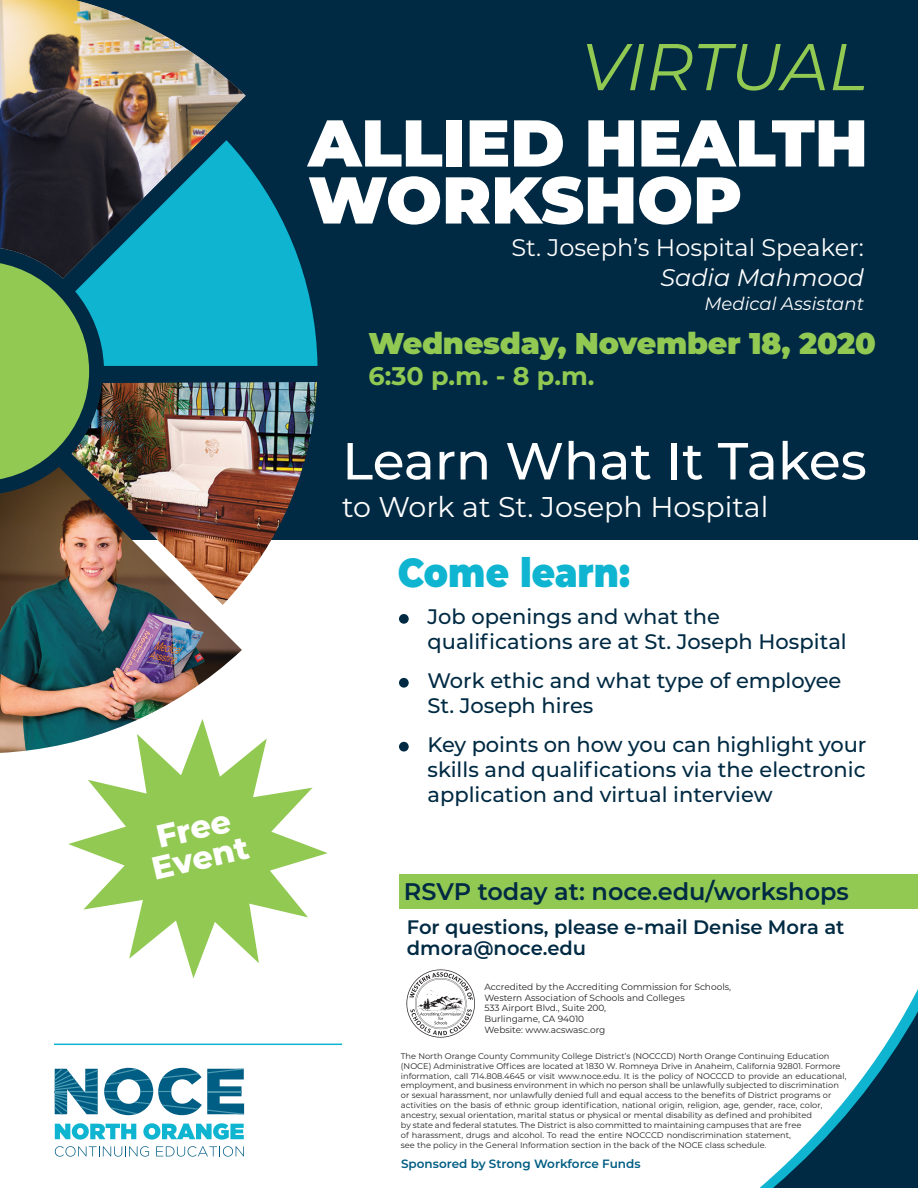
<style>
.page{position:relative;width:918px;height:1188px;background:#fff}
.page>*{position:absolute;margin:0;border:0;box-sizing:border-box;transform-origin:0 0}
.t1{font:900 66px "Montserrat";color:#fff}
.t2{font:italic 66px "Montserrat";letter-spacing:-.01em;color:#91c953}
.t3{font:500 52.05px "Montserrat";color:#fff}
.t4{font:900 40.5px "Montserrat";color:#0fb5d0;scale:.89 1}
.t5{font:800 32.1px "Montserrat";color:#fff}
.t6{font:900 30px "Montserrat";letter-spacing:-.01em;color:#91c953}
.t7{font:28.5px "Montserrat";color:#fff}
.t8{font:700 25.5px "Montserrat";color:#91c953}
.t9{font:600 24px "Montserrat";color:#002a43}
.t10{font:24px "Montserrat";color:#fff}
.t11{font:italic 24px "Montserrat";color:#fff}
.t12{font:500 21px/25.2px "Montserrat";color:#002a43}
.t13{font:600 19.5px "Montserrat";color:#002a43}
.t14{font:italic 18px "Montserrat";color:#fff}
.t15{font:600 12px "Montserrat";color:#005d83}
.t16{font:9px "Montserrat";color:#231f20}
.t17{font:8.25px/9.9px "Montserrat";color:#231f20}
</style>
<div class="page">
<div style="left:0;top:0;width:918px;height:540px;background:#002a43"></div>
<svg style="left:89px;top:163px;width:229px;height:203px;fill:#0fb5d0"></svg>
<img style="left:0;top:0;width:246px;height:279px">
<svg style="left:0;top:261px;width:89px;height:206px"></svg>
<img style="left:407px;top:970px;width:68px;height:67px">
<svg style="left:104px;top:1068px;width:140px;height:47px"></svg>
<svg style="left:55px;top:1069px;width:43px;height:45px"></svg>
<svg style="left:55px;top:1123px;width:81px;height:17px"></svg>
<svg style="left:143px;top:1123px;width:101px;height:17px"></svg>
<svg style="left:55px;top:1146px;width:94px;height:11px"></svg>
<svg style="left:156px;top:1146px;width:88px;height:11px"></svg>
<div style="left:399px;top:614px;width:10px;height:10px;background:#002a43;border-radius:50%"></div>
<div style="left:399px;top:678px;width:10px;height:10px;background:#002a43;border-radius:50%"></div>
<div style="left:399px;top:742px;width:10px;height:10px;background:#002a43;border-radius:50%"></div>
<svg style="left:760px;top:989px;width:158px;height:199px"></svg>
<img style="left:71px;top:382px;width:246px;height:201px">
<img style="left:0;top:467px;width:242px;height:286px">
<hr style="left:54px;top:1044px;width:288px;height:1px;background:#0fb5d0">
<div style="left:399px;top:875px;width:519px;height:34px;background:#91c953"></div>
<svg style="left:68px;top:719px;width:260px;height:259px"></svg>
<p class="t5" style="left:151px;top:814px;width:77px;rotate:-13deg">Free</p>
<p class="t5" style="left:147px;top:846px;width:100px;rotate:-13deg">Event</p>
<p class="t2" style="left:581px;top:21px;width:288px">VIRTUAL</p>
<p class="t1" style="left:308px;top:94px;width:561px">ALLIED HEALTH</p>
<p class="t1" style="left:308px;top:151px;width:436px">WORKSHOP</p>
<p class="t10" style="left:511px;top:231px;width:354px">St. Joseph’s Hospital Speaker:</p>
<p class="t11" style="left:660px;top:261px;width:205px">Sadia Mahmood</p>
<p class="t14" style="left:704px;top:291px;width:161px">Medical Assistant</p>
<p class="t6" style="left:369px;top:321px;width:509px">Wednesday, November 18, 2020</p>
<p class="t8" style="left:369px;top:357px;width:227px">6:30 p.m. - 8 p.m.</p>
<p class="t3" style="left:342px;top:425px;width:526px">Learn What It Takes</p>
<p class="t7" style="left:342px;top:487px;width:428px">to Work at St. Joseph Hospital</p>
<p class="t4" style="left:398px;top:542px;width:262px">Come learn:</p>
<p class="t12" style="left:427px;top:603px;width:294px">Job openings and what the</p>
<p class="t12" style="left:427px;top:628px;width:421px">qualifications are at St. Joseph Hospital</p>
<p class="t12" style="left:427px;top:667px;width:416px">Work ethic and what type of employee<br>St. Joseph hires</p>
<p class="t12" style="left:427px;top:731px;width:440px;text-align:justify">Key points on how you can highlight your skills and qualifications via the electronic application and virtual interview</p>
<p class="t9" style="left:404px;top:875px;width:447px">RSVP today at: noce.edu/workshops</p>
<p class="t13" style="left:407px;top:914px;width:439px">For questions, please e-mail Denise Mora at</p>
<p class="t13" style="left:407px;top:935px;width:181px">dmora@noce.edu</p>
<p class="t16" style="left:484px;top:980px;width:248px">Accredited by the Accrediting Commission for Schools,</p>
<p class="t16" style="left:484px;top:991px;width:202px">Western Association of Schools and Colleges</p>
<p class="t16" style="left:484px;top:1002px;width:123px">533 Airport Blvd., Suite 200,</p>
<p class="t16" style="left:484px;top:1013px;width:101px">Burlingame, CA 94010</p>
<p class="t16" style="left:484px;top:1024px;width:122px">Website: www.acswasc.org</p>
<p class="t17" style="left:401px;top:1051px;width:430px">The North Orange County Community College District’s (NOCCCD) North Orange Continuing Education</p>
<p class="t17" style="left:401px;top:1060px;width:441px">(NOCE) Administrative Offices are located at 1830 W. Romneya Drive in Anaheim, California 92801. Formore</p>
<p class="t17" style="left:401px;top:1070px;width:447px">information, call 714.808.4645 or visit www.noce.edu. It is the policy of NOCCCD to provide an educational, employment, and business environment in which no person shall be unlawfully subjected to discrimination or sexual harassment, nor unlawfully denied full and equal access to the benefits of District programs or activities on the basis of ethnic group identification, national origin, religion, age, gender, race, color, ancestry, sexual orientation, marital status or physical or mental disability as defined and prohibited<br>by state and federal statutes. The District is also committed to maintaining campuses that are free<br>of harassment, drugs and alcohol. To read the entire NOCCCD nondiscrimination statement,<br>see the policy in the General Information section in the back of the NOCE class schedule.</p>
<p class="t15" style="left:401px;top:1155px;width:241px">Sponsored by Strong Workforce Funds</p>
</div>
